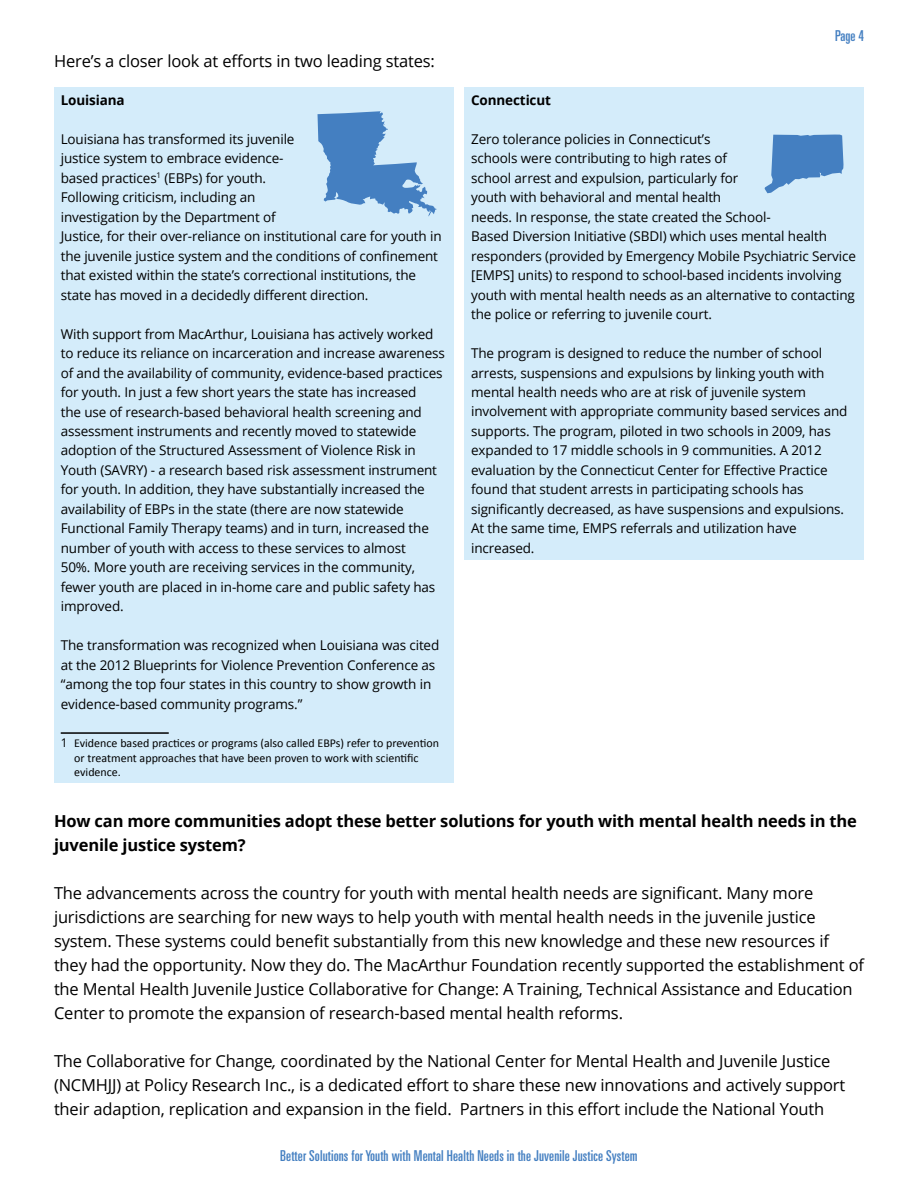
<style>
.page{position:relative;width:918px;height:1188px;background:#fff}
.page>*{position:absolute;margin:0;border:0;box-sizing:border-box;transform-origin:0 0}
.t1{font:16.5px/24px "Open Sans";letter-spacing:-.01em;color:#000}
.t2{font:700 16.5px/24px "Open Sans";letter-spacing:-.01em;color:#000}
.t3{font:ultra-condensed 15px "Univers LT Std";letter-spacing:.01em;color:#447fc1}
.t4{font:13.5px/19.5px "Open Sans";letter-spacing:-.01em;color:#000}
.t5{font:700 13.5px "Open Sans";letter-spacing:-.01em;color:#000}
.t6{font:12px/14.4px "Calibri";color:#000}
.s1{font-family:"Open Sans"}
.s2{font-style:italic}
</style>
<div class="page">
<div style="left:54px;top:87px;width:400px;height:696px;background:#d4ecfa"></div>
<hr style="left:61px;top:732px;width:108px;height:2px;background:#000">
<div style="left:464px;top:87px;width:400px;height:473px;background:#d4ecfa"></div>
<svg style="left:318px;top:111px;width:119px;height:106px"></svg>
<svg style="left:765px;top:135px;width:78px;height:58px"></svg>
<p class="t1" style="left:54px;top:48px;width:382px">Here’s a closer look at efforts in two leading states:</p>
<p class="t5" style="left:61px;top:90px;width:65px">Louisiana</p>
<p class="t4" style="left:61px;top:129px;width:382px">Louisiana has transformed its juvenile<br>justice system to embrace evidence-<br>based practices<sup>1</sup> (EBPs) for youth.<br>Following criticism, including an<br>investigation by the Department of<br>Justice, for their over-reliance on institutional care for youth in the juvenile justice system and the conditions of confinement that existed within the state’s correctional institutions, the state has moved in a decidedly different direction.</p>
<p class="t4" style="left:61px;top:324px;width:386px">With support from MacArthur, Louisiana has actively worked to reduce its reliance on incarceration and increase awareness of and the availability of community, evidence-based practices for youth. In just a few short years the state has increased<br>the use of research-based behavioral health screening and assessment instruments and recently moved to statewide adoption of the Structured Assessment of Violence Risk in Youth (SAVRY) - a research based risk assessment instrument for youth. In addition, they have substantially increased the availability of EBPs in the state (there are now statewide Functional Family Therapy teams) and in turn, increased the number of youth with access to these services to almost<br>50%. More youth are receiving services in the community, fewer youth are placed in in-home care and public safety has improved.</p>
<p class="t4" style="left:61px;top:635px;width:380px">The transformation was recognized when Louisiana was cited at the 2012 Blueprints for Violence Prevention Conference as “among the top four states in this country to show growth in evidence-based community programs.”</p>
<p class="t6" style="left:74px;top:736px;width:366px;text-indent:-14px"><span class="s1">1</span> Evidence based practices or programs (also called EBPs) refer to prevention or treatment approaches that have been proven to work with scientific evidence.</p>
<p class="t3" style="left:835px;top:27px;width:30px">Page 4</p>
<p class="t5" style="left:471px;top:90px;width:81px">Connecticut</p>
<p class="t4" style="left:471px;top:129px;width:386px">Zero tolerance policies in Connecticut’s<br>schools were contributing to high rates of<br>school arrest and expulsion, particularly for<br>youth with behavioral and mental health<br>needs. In response, the state created the School-<br>Based Diversion Initiative (SBDI) which uses mental health responders (provided by Emergency Mobile Psychiatric Service [EMPS] units) to respond to school-based incidents involving youth with mental health needs as an alternative to contacting the police or referring to juvenile court.</p>
<p class="t4" style="left:471px;top:343px;width:378px">The program is designed to reduce the number of school arrests, suspensions and expulsions by linking youth with mental health needs who are at risk of juvenile system involvement with appropriate community based services and supports. The program, piloted in two schools in 2009, has expanded to 17 middle schools in 9 communities. A 2012 evaluation by the Connecticut Center for Effective Practice found that student arrests in participating schools has significantly decreased, as have suspensions and expulsions.<br>At the same time, EMPS referrals and utilization have increased.</p>
<p class="t2" style="left:54px;top:809px;width:804px">How can more communities adopt these better solutions for youth with mental health needs in the juvenile justice system?</p>
<p class="t1" style="left:54px;top:881px;width:812px">The advancements across the country for youth with mental health needs are significant. Many more jurisdictions are searching for new ways to help youth with mental health needs in the juvenile justice system. These systems could benefit substantially from this new knowledge and these new resources if they had the opportunity. Now they do. The MacArthur Foundation recently supported the establishment of the Mental Health Juvenile Justice Collaborative for Change: A Training, Technical Assistance and Education Center to promote the expansion of research-based mental health reforms.</p>
<p class="t1" style="left:54px;top:1049px;width:793px">The Collaborative for Change<span class="s2">,</span> coordinated by the National Center for Mental Health and Juvenile Justice (NCMHJJ) at Policy Research Inc., is a dedicated effort to share these new innovations and actively support their adaption, replication and expansion in the field. Partners in this effort include the National Youth</p>
<p class="t3" style="left:280px;top:1147px;width:359px">Better Solutions for Youth with Mental Health Needs in the Juvenile Justice System</p>
</div>
